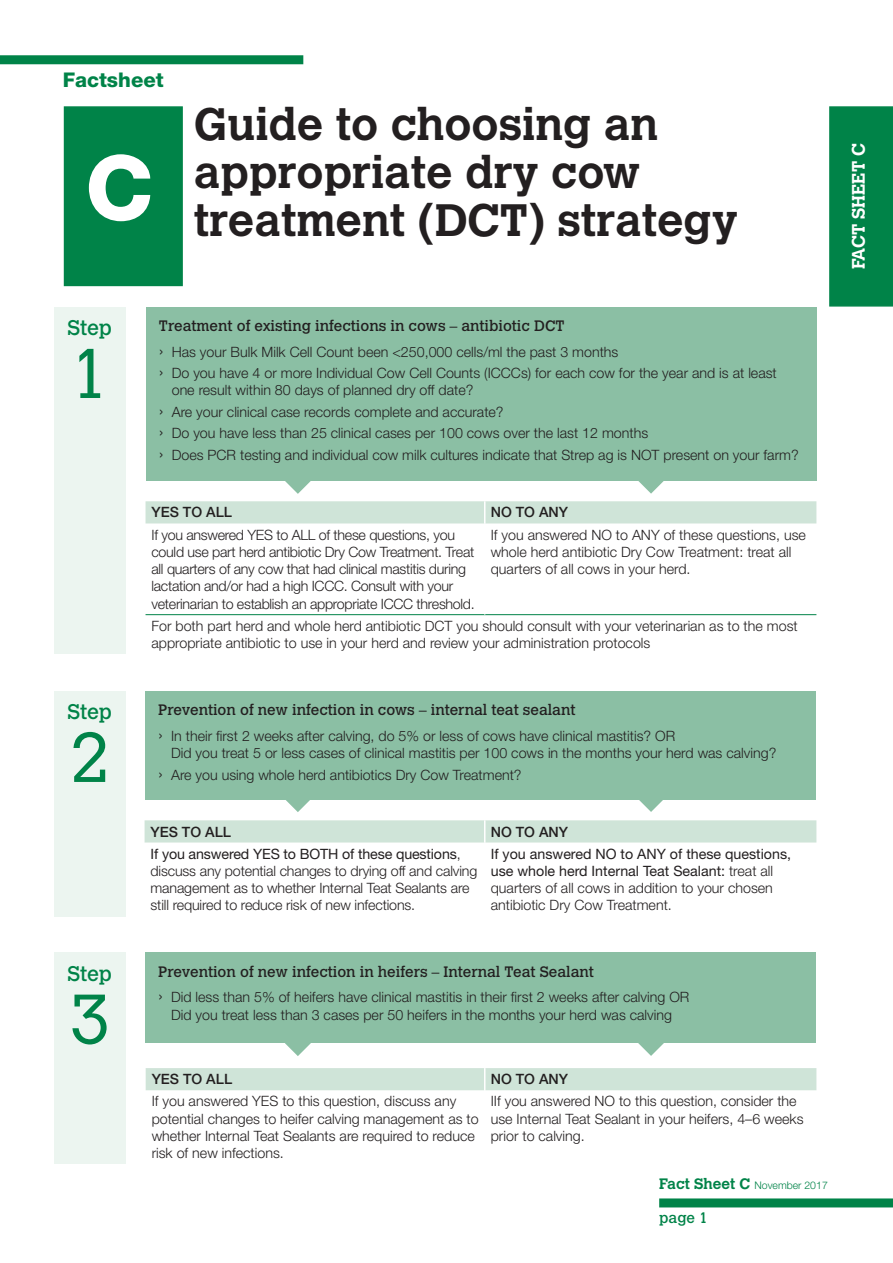
<style>
.page{position:relative;width:893px;height:1263px;background:#fff}
.page>*{position:absolute;margin:0;border:0;box-sizing:border-box;transform-origin:0 0}
.t1{font:800 90px "Helvetica Neue LT Std";color:#fff}
.t2{font:300 69px "Calvert MT Std";color:#008348}
.t3{font:700 45px/48px "Calvert MT Std";color:#231f20}
.t4{font:21px "Calvert MT Std";color:#008348}
.t5{font:800 20.25px "Helvetica Neue LT Std";color:#008348}
.t6{font:700 18px "Calvert MT Std";color:#fff}
.t7{font:15px "Calvert MT Std";color:#231f20}
.t8{font:15px "Calvert MT Std";color:#008348}
.t9{font:300 14.25px/17.2px "Helvetica Neue LT Std";color:#231f20}
.t10{font:300 14.25px/17.2px "Helvetica Neue LT Std";letter-spacing:-.02em;color:#231f20}
.t11{font:500 14.25px "Helvetica Neue LT Std";color:#231f20}
.t12{font:300 10.5px "Helvetica Neue LT Std";color:#008348}
.s1{font-size:18px}
.s2{font-weight:400}
.s3{font-family:"Calvert MT Std";font-weight:700;font-size:15px}
</style>
<div class="page">
<div style="left:829px;top:106px;width:64px;height:201px;background:#008348"></div>
<div style="left:659px;top:1198px;width:234px;height:9px;background:#008348"></div>
<div style="left:0;top:55px;width:303px;height:9px;background:#008348"></div>
<div style="left:64px;top:106px;width:119px;height:180px;background:#008348;border:2px solid #008348"></div>
<div style="left:146px;top:307px;width:670px;height:174px;background:#8bbfa4"></div>
<div style="left:54px;top:307px;width:71px;height:347px;background:#ecf5f0"></div>
<div style="left:54px;top:691px;width:71px;height:225px;background:#ecf5f0"></div>
<div style="left:54px;top:952px;width:71px;height:212px;background:#ecf5f0"></div>
<hr style="left:146px;top:614px;width:339px;height:1px;background:#008348">
<hr style="left:485px;top:614px;width:331px;height:1px;background:#008348">
<div style="left:146px;top:501px;width:670px;height:22px;background:#cfe4d8"></div>
<div style="left:146px;top:691px;width:670px;height:108px;background:#8bbfa4"></div>
<div style="left:145px;top:820px;width:671px;height:22px;background:#cfe4d8"></div>
<div style="left:146px;top:953px;width:670px;height:90px;background:#8bbfa4"></div>
<div style="left:146px;top:1068px;width:670px;height:22px;background:#cfe4d8"></div>
<svg style="left:285px;top:481px;width:26px;height:13px"></svg>
<svg style="left:638px;top:481px;width:26px;height:13px"></svg>
<svg style="left:285px;top:799px;width:26px;height:13px"></svg>
<svg style="left:638px;top:799px;width:26px;height:13px"></svg>
<svg style="left:285px;top:1043px;width:26px;height:13px"></svg>
<svg style="left:638px;top:1043px;width:26px;height:13px"></svg>
<p class="t5" style="left:63px;top:67px;width:102px">Factsheet</p>
<p class="t1" style="left:85px;top:134px;width:70px">C</p>
<p class="t3" style="left:194px;top:99px;width:546px">Guide to choosing an appropriate dry cow treatment (DCT) strategy</p>
<p class="t4" style="left:67px;top:316px;width:46px">Step</p>
<p class="t2" style="left:70px;top:335px;width:41px">1</p>
<p class="t4" style="left:67px;top:700px;width:46px">Step</p>
<p class="t2" style="left:70px;top:719px;width:41px">2</p>
<p class="t4" style="left:67px;top:961px;width:46px">Step</p>
<p class="t2" style="left:70px;top:980px;width:41px">3</p>
<p class="t7" style="left:159px;top:317px;width:407px">Treatment of existing infections in cows – antibiotic DCT</p>
<p class="t9" style="left:159px;top:343px;width:461px"><span class="s1">›</span> Has your Bulk Milk Cell Count been &lt;250,000 cells/ml the past 3 months</p>
<p class="t9" style="left:172px;top:364px;width:607px;text-indent:-13px"><span class="s1">›</span> Do you have 4 or more Individual Cow Cell Counts (ICCCs) for each cow for the year and is at least one result within 80 days of planned dry off date?</p>
<p class="t9" style="left:159px;top:403px;width:346px"><span class="s1">›</span> Are your clinical case records complete and accurate?</p>
<p class="t9" style="left:159px;top:424px;width:491px"><span class="s1">›</span> Do you have less than 25 clinical cases per 100 cows over the last 12 months</p>
<p class="t9" style="left:159px;top:446px;width:641px"><span class="s1">›</span> Does PCR testing and individual cow milk cultures indicate that Strep ag is NOT present on your farm?</p>
<p class="t11" style="left:152px;top:504px;width:82px">YES TO ALL</p>
<p class="t11" style="left:491px;top:504px;width:79px">NO TO ANY</p>
<p class="t10" style="left:152px;top:526px;width:325px">If you answered YES to ALL of these questions, you could use part herd antibiotic Dry Cow Treatment. Treat all quarters of any cow that had clinical mastitis during lactation and/or had a high ICCC. Consult with your veterinarian to establish an appropriate ICCC threshold.</p>
<p class="t9" style="left:491px;top:526px;width:317px">If you answered NO to ANY of these questions, use whole herd antibiotic Dry Cow Treatment: treat all quarters of all cows in your herd.</p>
<p class="t9" style="left:152px;top:617px;width:648px">For both part herd and whole herd antibiotic DCT you should consult with your veterinarian as to the most appropriate antibiotic to use in your herd and review your administration protocols</p>
<p class="t7" style="left:158px;top:701px;width:419px">Prevention of new infection in cows – internal teat sealant</p>
<p class="t9" style="left:171px;top:727px;width:607px;text-indent:-13px"><span class="s1">›</span> In their first 2 weeks after calving, do 5% or less of cows have clinical mastitis? OR<br>Did you treat 5 or less cases of clinical mastitis per 100 cows in the months your herd was calving?</p>
<p class="t9" style="left:158px;top:765px;width:365px"><span class="s1">›</span> Are you using whole herd antibiotics Dry Cow Treatment?</p>
<p class="t11" style="left:151px;top:823px;width:82px">YES TO ALL</p>
<p class="t11" style="left:491px;top:823px;width:79px">NO TO ANY</p>
<p class="t9" style="left:151px;top:845px;width:328px"><span class="s2">If you answered YES to BOTH of these questions</span>, discuss any potential changes to drying off and calving management as to whether Internal Teat Sealants are still required to reduce risk of new infections.</p>
<p class="t9" style="left:491px;top:845px;width:302px"><span class="s2">If you answered NO to ANY of these questions, use whole herd Internal Teat Sealant:</span> treat all quarters of all cows in addition to your chosen antibiotic Dry Cow Treatment.</p>
<p class="t7" style="left:158px;top:962px;width:437px">Prevention of new infection in heifers – Internal Teat Sealant</p>
<p class="t9" style="left:158px;top:988px;width:533px;text-align:center"><span class="s1">›</span> Did less than 5% of heifers have clinical mastitis in their first 2 weeks after calving OR<br>Did you treat less than 3 cases per 50 heifers in the months your herd was calving</p>
<p class="t11" style="left:152px;top:1071px;width:82px">YES TO ALL</p>
<p class="t11" style="left:491px;top:1071px;width:79px">NO TO ANY</p>
<p class="t9" style="left:152px;top:1092px;width:329px">If you answered YES to this question, discuss any potential changes to heifer calving management as to whether Internal Teat Sealants are required to reduce risk of new infections.</p>
<p class="t9" style="left:491px;top:1092px;width:314px">IIf you answered NO to this question, consider the use Internal Teat Sealant in your heifers, 4–6 weeks prior to calving.</p>
<p class="t12" style="left:659px;top:1179px;width:170px"><span class="s3">Fact Sheet C</span> November 2017</p>
<p class="t8" style="left:659px;top:1209px;width:50px">page 1</p>
<p class="t6" style="left:847px;top:269px;width:127px;rotate:-90deg">FACT SHEET C</p>
</div>
